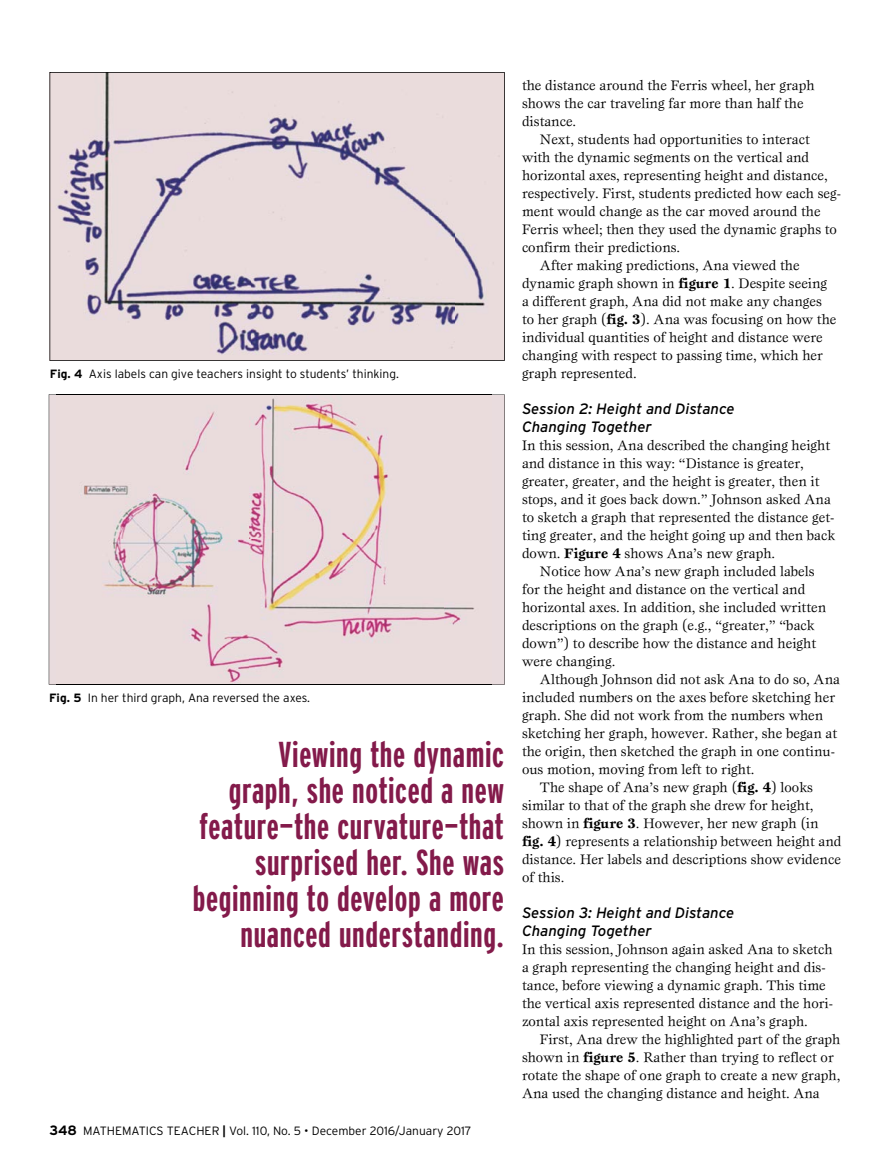
<style>
.page{position:relative;width:891px;height:1175px;background:#fff}
.page>*{position:absolute;margin:0;border:0;box-sizing:border-box;transform-origin:0 0}
.t1{font:700 extra-condensed 36px/36px "Interstate";letter-spacing:.015em;color:#831a4a;text-align:right}
.t2{font:italic 15px/18px "Interstate";color:#000}
.t3{font:14.25px/18px "Esprit Math";color:#000}
.t4{font:300 12px "Interstate";color:#000}
.s1{font-weight:700}
.s2{font-weight:700;font-size:13.5px}
</style>
<div class="page">
<svg style="left:50px;top:72px;width:455px;height:289px;background:#d8cbd0"></svg>
<svg style="left:49px;top:394px;width:456px;height:290px;background:#e1d5d7"></svg>
<img style="left:57px;top:394px;width:435px;height:291px">
<p class="t4" style="left:50px;top:367px;width:351px"><span class="s1">Fig. 4</span> Axis labels can give teachers insight to students’ thinking.</p>
<p class="t4" style="left:49px;top:691px;width:263px"><span class="s1">Fig. 5</span> In her third graph, Ana reversed the axes.</p>
<h1 class="t1" style="left:193px;top:736px;width:313px">Viewing the dynamic<br>graph, she noticed a new feature—the curvature—that surprised her. She was beginning to develop a more nuanced understanding.</h1>
<p class="t4" style="left:50px;top:1123px;width:423px"><span class="s2">348</span> MATHEMATICS TEACHER <span class="s1">|</span> Vol. 110, No. 5 • December 2016/January 2017</p>
<p class="t3" style="left:522px;top:76px;width:294px">the distance around the Ferris wheel, her graph shows the car traveling far more than half the distance.</p>
<p class="t3" style="left:540px;top:130px;width:271px">Next, students had opportunities to interact</p>
<p class="t3" style="left:522px;top:148px;width:289px">with the dynamic segments on the vertical and</p>
<p class="t3" style="left:522px;top:166px;width:307px">horizontal axes, representing height and distance,</p>
<p class="t3" style="left:522px;top:184px;width:320px">respectively. First, students predicted how each seg-</p>
<p class="t3" style="left:522px;top:202px;width:300px">ment would change as the car moved around the</p>
<p class="t3" style="left:522px;top:220px;width:316px">Ferris wheel; then they used the dynamic graphs to</p>
<p class="t3" style="left:522px;top:238px;width:160px">confirm their predictions.</p>
<p class="t3" style="left:540px;top:256px;width:261px">After making predictions, Ana viewed the</p>
<p class="t3" style="left:522px;top:274px;width:307px">dynamic graph shown in <span class="s1">figure 1</span>. Despite seeing</p>
<p class="t3" style="left:522px;top:292px;width:301px">a different graph, Ana did not make any changes</p>
<p class="t3" style="left:522px;top:310px;width:316px">to her graph (<span class="s1">fig. 3</span>). Ana was focusing on how the</p>
<p class="t3" style="left:522px;top:328px;width:302px">individual quantities of height and distance were</p>
<p class="t3" style="left:522px;top:346px;width:302px">changing with respect to passing time, which her</p>
<p class="t3" style="left:522px;top:364px;width:116px">graph represented.</p>
<p class="t2" style="left:522px;top:400px;width:214px">Session 2: Height and Distance<br>Changing Together</p>
<p class="t3" style="left:522px;top:436px;width:315px">In this session, Ana described the changing height and distance in this way: “Distance is greater, greater, greater, and the height is greater, then it stops, and it goes back down.” Johnson asked Ana to sketch a graph that represented the distance get&shy;ting greater, and the height going up and then back down. <span class="s1">Figure 4</span> shows Ana’s new graph.</p>
<p class="t3" style="left:522px;top:562px;width:306px;text-indent:18px">Notice how Ana’s new graph included labels for the height and distance on the vertical and horizontal axes. In addition, she included written descriptions on the graph (e.g., “greater,” “back down”) to describe how the distance and height were changing.</p>
<p class="t3" style="left:540px;top:670px;width:302px">Although Johnson did not ask Ana to do so, Ana</p>
<p class="t3" style="left:522px;top:688px;width:315px">included numbers on the axes before sketching her</p>
<p class="t3" style="left:522px;top:706px;width:303px">graph. She did not work from the numbers when</p>
<p class="t3" style="left:522px;top:724px;width:317px">sketching her graph, however. Rather, she began at</p>
<p class="t3" style="left:522px;top:742px;width:314px">the origin, then sketched the graph in one continu-</p>
<p class="t3" style="left:522px;top:760px;width:234px">ous motion, moving from left to right.</p>
<p class="t3" style="left:540px;top:778px;width:275px">The shape of Ana’s new graph (<span class="s1">fig. 4</span>) looks</p>
<p class="t3" style="left:522px;top:796px;width:293px">similar to that of the graph she drew for height,</p>
<p class="t3" style="left:522px;top:814px;width:298px">shown in <span class="s1">figure 3</span>. However, her new graph (in</p>
<p class="t3" style="left:522px;top:832px;width:321px"><span class="s1">fig. 4</span>) represents a relationship between height and</p>
<p class="t3" style="left:522px;top:850px;width:320px">distance. Her labels and descriptions show evidence</p>
<p class="t3" style="left:522px;top:868px;width:44px">of this.</p>
<p class="t2" style="left:522px;top:904px;width:214px">Session 3: Height and Distance<br>Changing Together</p>
<p class="t3" style="left:522px;top:940px;width:313px">In this session, Johnson again asked Ana to sketch a graph representing the changing height and dis&shy;tance, before viewing a dynamic graph. This time the vertical axis represented distance and the hori&shy;zontal axis represented height on Ana’s graph.</p>
<p class="t3" style="left:522px;top:1030px;width:320px;text-indent:18px">First, Ana drew the highlighted part of the graph shown in <span class="s1">figure 5</span>. Rather than trying to reflect or rotate the shape of one graph to create a new graph, Ana used the changing distance and height. Ana</p>
</div>
